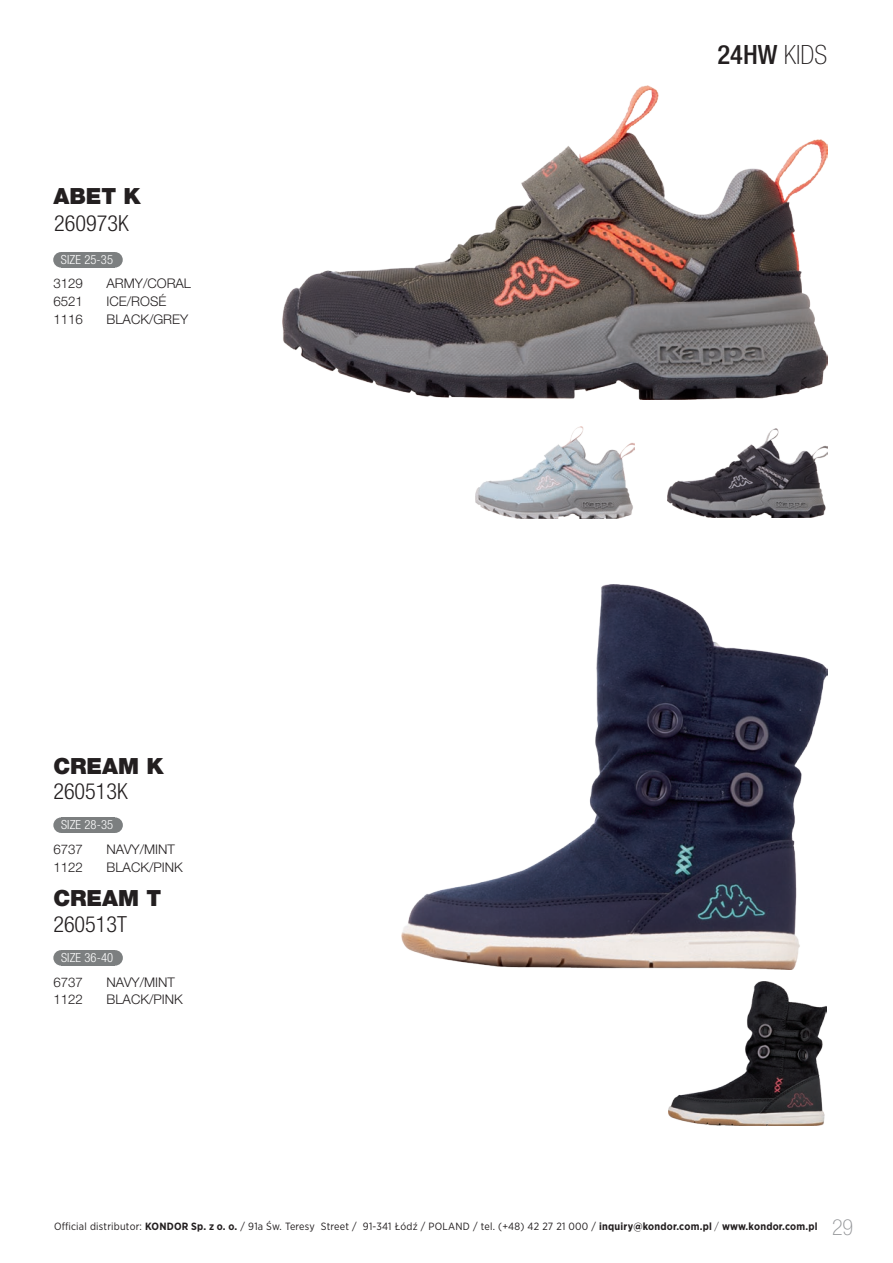
<style>
.page{position:relative;width:893px;height:1263px;background:#fff}
.page>*{position:absolute;margin:0;border:0;box-sizing:border-box;transform-origin:0 0}
.t1{font:500 condensed 26.55px "Helvetica Neue LT Pro";color:#231f20}
.t2{font:300 condensed 22.2px "Helvetica Neue";color:#231f20}
.t3{font:900 22.2px "Helvetica Neue LT";color:#231f20}
.t4{font:100 condensed 22.2px "Helvetica Neue LT Std";color:#939598}
.t5{font:300 13.35px "Helvetica Neue LT Std";color:#231f20}
.t6{font:300 condensed 12.6px "Helvetica Neue";letter-spacing:.01em;color:#fff}
.t7{font:10.5px "Gotham Narrow";letter-spacing:.02em;color:#231f20}
.s1{font-family:"Helvetica Neue LT Std";font-weight:100}
.s2{font-weight:700}
.s3{font-weight:300}
</style>
<div class="page">
<div style="left:61px;top:252px;width:54px;height:16px;background:#7c7f80"></div>
<div style="left:53px;top:252px;width:16px;height:16px;background:#7c7f80;border-radius:50%"></div>
<div style="left:107px;top:252px;width:16px;height:16px;background:#7c7f80;border-radius:50%"></div>
<img style="left:475px;top:426px;width:159px;height:92px">
<img style="left:282px;top:85px;width:545px;height:315px">
<img style="left:668px;top:428px;width:159px;height:90px">
<div style="left:61px;top:817px;width:54px;height:16px;background:#7c7f80"></div>
<div style="left:53px;top:817px;width:16px;height:16px;background:#7c7f80;border-radius:50%"></div>
<div style="left:107px;top:817px;width:16px;height:16px;background:#7c7f80;border-radius:50%"></div>
<div style="left:61px;top:950px;width:54px;height:16px;background:#7c7f80"></div>
<div style="left:53px;top:950px;width:16px;height:16px;background:#7c7f80;border-radius:50%"></div>
<div style="left:107px;top:950px;width:16px;height:16px;background:#7c7f80;border-radius:50%"></div>
<img style="left:402px;top:584px;width:425px;height:385px">
<img style="left:669px;top:981px;width:157px;height:145px">
<h2 class="t3" style="left:53px;top:182px;width:89px">ABET K</h2>
<h2 class="t2" style="left:54px;top:210px;width:76px">260973K</h2>
<p class="t6" style="left:61px;top:252px;width:54px">SIZE 25-35</p>
<p class="t5" style="left:53px;top:275px;width:31px">3129</p>
<p class="t5" style="left:107px;top:275px;width:86px">ARMY/CORAL</p>
<p class="t5" style="left:53px;top:293px;width:31px">6521</p>
<p class="t5" style="left:107px;top:293px;width:61px">ICE/ROSÉ</p>
<p class="t5" style="left:53px;top:311px;width:31px">1116</p>
<p class="t5" style="left:107px;top:311px;width:83px">BLACK/GREY</p>
<h2 class="t3" style="left:53px;top:752px;width:112px">CREAM K</h2>
<h2 class="t2" style="left:53px;top:778px;width:76px">260513K</h2>
<p class="t6" style="left:61px;top:817px;width:54px">SIZE 28-35</p>
<p class="t5" style="left:53px;top:841px;width:31px">6737</p>
<p class="t5" style="left:107px;top:841px;width:70px">NAVY/MINT</p>
<p class="t5" style="left:53px;top:859px;width:31px">1122</p>
<p class="t5" style="left:107px;top:859px;width:78px">BLACK/PINK</p>
<h2 class="t3" style="left:53px;top:885px;width:110px">CREAM T</h2>
<h2 class="t2" style="left:53px;top:911px;width:75px">260513T</h2>
<p class="t6" style="left:61px;top:950px;width:54px">SIZE 36-40</p>
<p class="t5" style="left:53px;top:974px;width:31px">6737</p>
<p class="t5" style="left:107px;top:974px;width:70px">NAVY/MINT</p>
<p class="t5" style="left:53px;top:991px;width:31px">1122</p>
<p class="t5" style="left:107px;top:991px;width:78px">BLACK/PINK</p>
<h1 class="t1" style="left:717px;top:38px;width:111px">24HW <span class="s1">KIDS</span></h1>
<p class="t7" style="left:54px;top:1220px;width:765px">Official distributor: <span class="s2">KONDOR Sp. z o. o.</span> / 91a Św. Teresy Street / 91-341 Łódź / POLAND / tel. (+48) 42 27 21 000 / <span class="s2">inquiry@kondor.com.pl</span> <span class="s3">/</span> <span class="s2">www.kondor.com.pl</span></p>
<h2 class="t4" style="left:832px;top:1214px;width:23px">29</h2>
</div>
